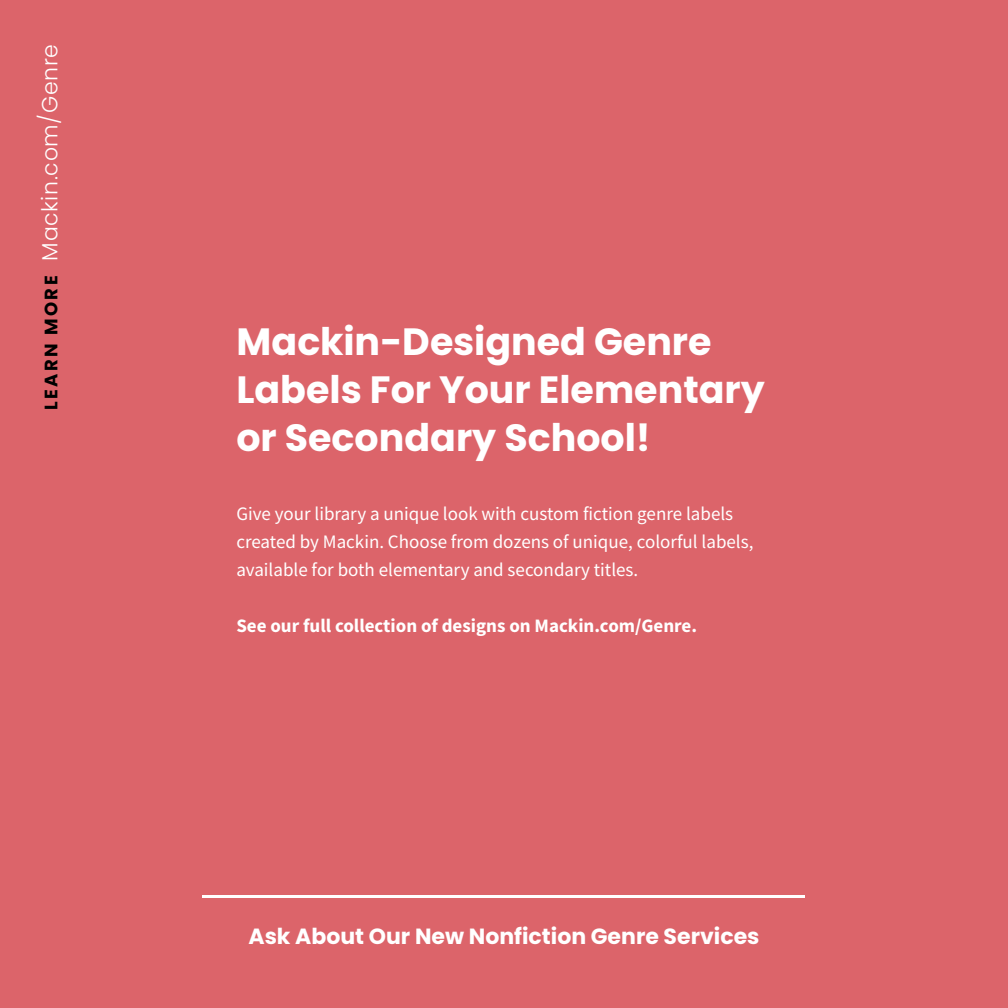
<style>
.page{position:relative;width:1008px;height:1008px;background:#dc646a}
.page>*{position:absolute;margin:0;border:0;box-sizing:border-box;transform-origin:0 0}
.t1{font:700 38px/48px "Poppins";color:#fff}
.t2{font:700 22px "Poppins";color:#fff}
.t3{font:300 22px "Poppins";letter-spacing:.03em;color:#fff}
.t4{font:19px/28px "Source Sans Pro";color:#fff}
.t5{font:700 19px "Source Sans Pro";color:#fff}
.s1{font-weight:700;font-size:18px;color:#000}
</style>
<div class="page">
<hr style="left:1007px;top:0;width:1px;height:1008px;background:#000">
<hr style="left:1007px;top:363px;width:1px;height:283px;background:#dc646a">
<img style="left:1007px;top:679px;width:1px;height:260px">
<hr style="left:1007px;top:939px;width:1px;height:69px;background:#dc646a">
<img style="left:1007px;top:130px;width:1px;height:233px">
<hr style="left:1007px;top:0;width:1px;height:130px;background:#dc646a">
<hr style="left:202px;top:895px;width:604px;height:3px;background:#fff">
<p class="t3" style="left:37px;top:410px;width:367px;rotate:-90deg"><span class="s1">LEARN MORE</span> Mackin.com/Genre</p>
<p class="t1" style="left:236px;top:318px;width:530px">Mackin-Designed Genre<br>Labels For Your Elementary or Secondary School!</p>
<p class="t4" style="left:236px;top:499px;width:519px">Give your library a unique look with custom fiction genre labels created by Mackin. Choose from dozens of unique, colorful labels, available for both elementary and secondary titles.</p>
<p class="t5" style="left:236px;top:613px;width:462px">See our full collection of designs on Mackin.com/Genre.</p>
<p class="t2" style="left:248px;top:924px;width:513px">Ask About Our New Nonfiction Genre Services</p>
</div>
